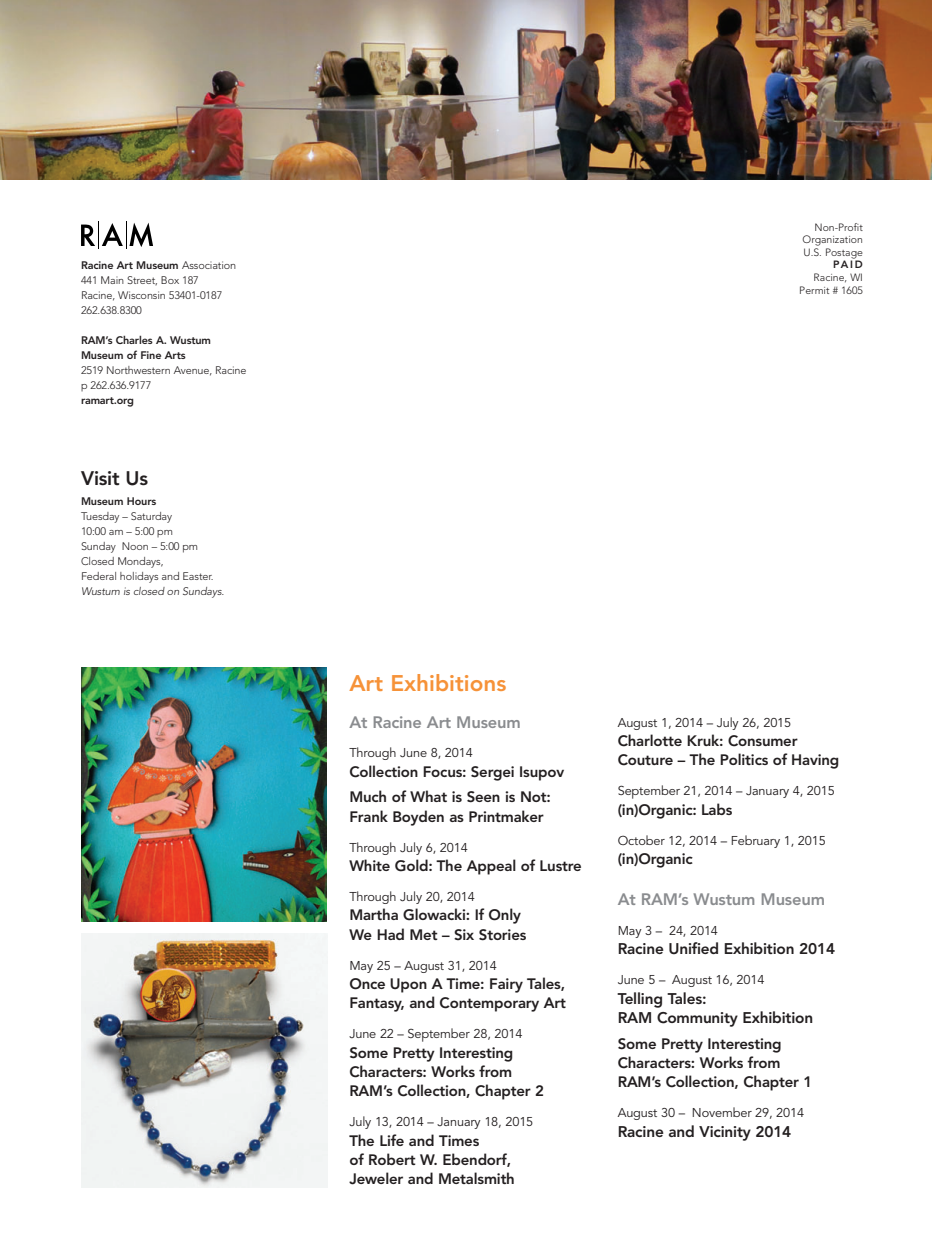
<style>
.page{position:relative;width:932px;height:1256px;background:#fff}
.page>*{position:absolute;margin:0;border:0;box-sizing:border-box;transform-origin:0 0}
.t1{font:800 22.5px "Avenir";color:#f69238}
.t2{font:800 19.5px "Avenir";letter-spacing:-.01em;color:#231f20}
.t3{font:800 16.5px "Avenir";letter-spacing:-.01em;color:#8a8c8f}
.t4{font:800 15.3px/19.4px "Avenir";letter-spacing:-.01em;color:#231f20}
.t5{font:800 15px/19.2px "Avenir";letter-spacing:-.01em;color:#231f20}
.t6{font:12.75px "Avenir";letter-spacing:-.01em;color:#231f20}
.t7{font:300 10.8px/15px "Avenir";letter-spacing:-.01em;color:#231f20}
.t8{font:800 10.8px/15px "Avenir";letter-spacing:-.01em;color:#231f20}
.t9{font:italic 300 10.8px "Avenir";letter-spacing:-.01em;color:#231f20}
.t10{font:300 10.5px/12.6px "Avenir";color:#231f20;text-align:justify}
.t11{font:800 10.5px "Avenir";color:#231f20}
.s1{font-weight:800}
</style>
<div class="page">
<svg style="left:81px;top:221px;width:72px;height:28px"></svg>
<img style="left:0;top:0;width:932px;height:180px">
<img style="left:81px;top:667px;width:245px;height:254px">
<img style="left:81px;top:933px;width:247px;height:254px">
<p class="t7" style="left:81px;top:258px;width:157px"><span class="s1">Racine Art Museum</span> Association<br>441 Main Street, Box 187<br>Racine, Wisconsin 53401-0187<br>262.638.8300</p>
<p class="t8" style="left:81px;top:333px;width:131px">RAM’s Charles A. Wustum<br>Museum of Fine Arts</p>
<p class="t7" style="left:81px;top:363px;width:167px">2519 Northwestern Avenue, Racine p 262.636.9177</p>
<p class="t8" style="left:81px;top:393px;width:54px">ramart.org</p>
<h2 class="t2" style="left:81px;top:471px;width:69px">Visit Us</h2>
<p class="t8" style="left:81px;top:494px;width:77px">Museum Hours</p>
<p class="t7" style="left:81px;top:509px;width:134px">Tuesday – Saturday<br>10:00 am – 5:00 pm<br>Sunday Noon – 5:00 pm<br>Closed Mondays,<br>Federal holidays and Easter.</p>
<p class="t9" style="left:81px;top:586px;width:145px">Wustum is closed on Sundays.</p>
<p class="t10" style="left:802px;top:221px;width:62px;text-indent:12px">Non-Profit Organization U.S. Postage</p>
<p class="t11" style="left:833px;top:260px;width:31px">PAID</p>
<p class="t10" style="left:799px;top:272px;width:65px;text-align:right">Racine, WI<br>Permit # 1605</p>
<h1 class="t1" style="left:349px;top:673px;width:158px">Art Exhibitions</h1>
<p class="t3" style="left:349px;top:715px;width:173px">At Racine Art Museum</p>
<p class="t6" style="left:349px;top:747px;width:125px">Through June 8, 2014</p>
<p class="t5" style="left:349px;top:759px;width:216px;line-height:25.8px">Collection Focus: Sergei Isupov<br>Much of What is Seen is Not:</p>
<p class="t5" style="left:349px;top:808px;width:196px">Frank Boyden as Printmaker</p>
<p class="t6" style="left:349px;top:842px;width:120px">Through July 6, 2014</p>
<p class="t5" style="left:349px;top:857px;width:234px">White Gold: The Appeal of Lustre</p>
<p class="t6" style="left:349px;top:891px;width:127px">Through July 20, 2014</p>
<p class="t5" style="left:349px;top:906px;width:178px">Martha Glowacki: If Only<br>We Had Met – Six Stories</p>
<p class="t6" style="left:349px;top:960px;width:149px">May 25 – August 31, 2014</p>
<p class="t5" style="left:349px;top:975px;width:218px">Once Upon A Time: Fairy Tales,<br>Fantasy, and Contemporary Art</p>
<p class="t6" style="left:349px;top:1028px;width:174px">June 22 – September 28, 2014</p>
<p class="t5" style="left:349px;top:1044px;width:196px">Some Pretty Interesting<br>Characters: Works from<br>RAM’s Collection, Chapter 2</p>
<p class="t6" style="left:349px;top:1116px;width:185px">July 13, 2014 – January 18, 2015</p>
<p class="t5" style="left:349px;top:1132px;width:167px">The Life and Times<br>of Robert W. Ebendorf,<br>Jeweler and Metalsmith</p>
<p class="t6" style="left:617px;top:717px;width:175px">August 1, 2014 – July 26, 2015</p>
<p class="t5" style="left:617px;top:732px;width:223px">Charlotte Kruk: Consumer<br>Couture – The Politics of Having</p>
<p class="t6" style="left:617px;top:786px;width:219px">September 21, 2014 – January 4, 2015</p>
<p class="t5" style="left:617px;top:801px;width:116px">(in)Organic: Labs</p>
<p class="t6" style="left:617px;top:835px;width:209px">October 12, 2014 – February 1, 2015</p>
<p class="t5" style="left:617px;top:850px;width:76px">(in)Organic</p>
<p class="t3" style="left:617px;top:892px;width:209px">At RAM’s Wustum Museum</p>
<p class="t6" style="left:617px;top:925px;width:102px">May 3 – 24, 2014</p>
<p class="t4" style="left:617px;top:940px;width:219px">Racine Unified Exhibition 2014</p>
<p class="t6" style="left:617px;top:974px;width:148px">June 5 – August 16, 2014</p>
<p class="t4" style="left:617px;top:990px;width:197px">Telling Tales:<br>RAM Community Exhibition</p>
<p class="t5" style="left:617px;top:1035px;width:196px">Some Pretty Interesting<br>Characters: Works from<br>RAM’s Collection, Chapter 1</p>
<p class="t6" style="left:617px;top:1107px;width:188px">August 30 – November 29, 2014</p>
<p class="t4" style="left:617px;top:1123px;width:175px">Racine and Vicinity 2014</p>
</div>
